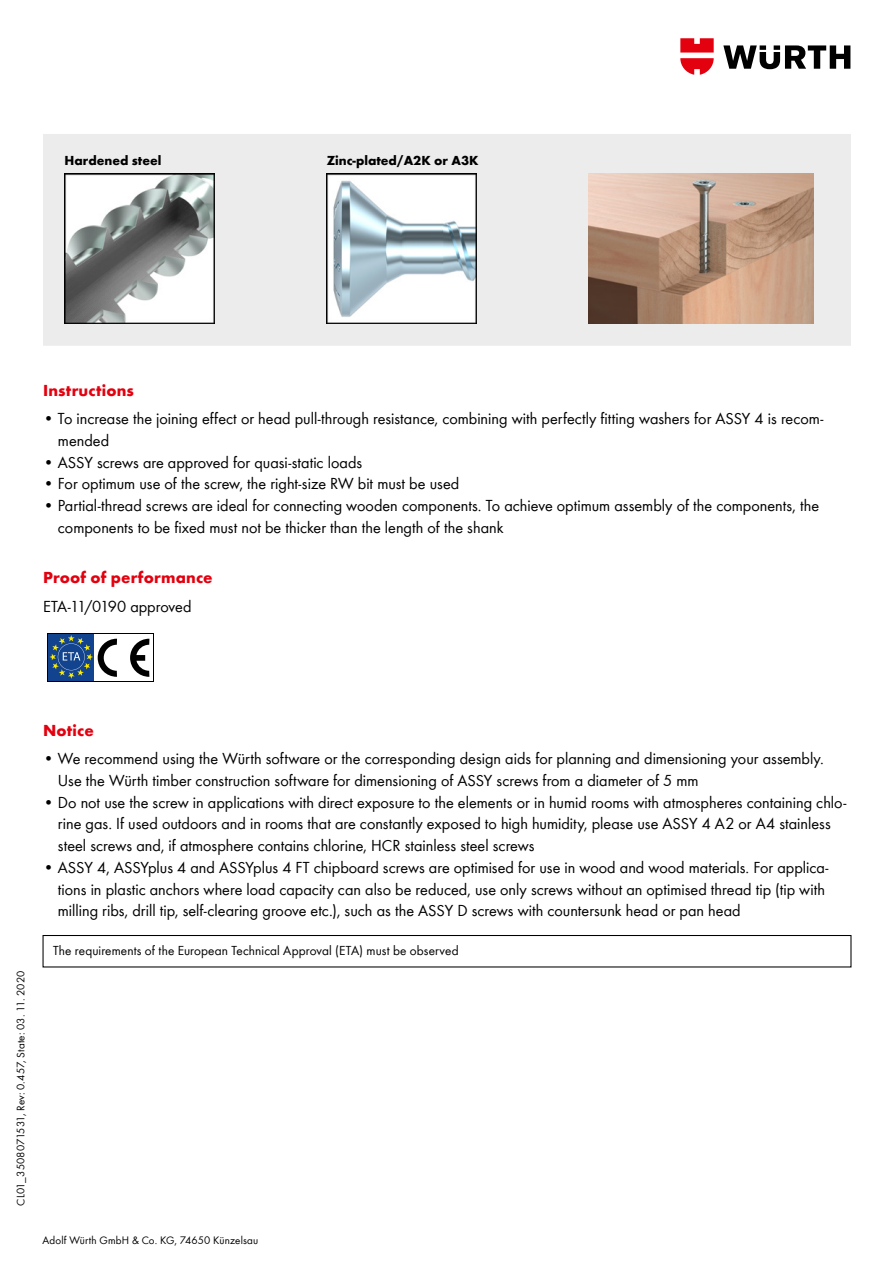
<style>
.page{position:relative;width:893px;height:1263px;background:#fff}
.page>*{position:absolute;margin:0;border:0;box-sizing:border-box;transform-origin:0 0}
.t1{font:16.5px/21.8px "Wuerth Global";color:#000}
.t2{font:700 16.5px "Wuerth Global";letter-spacing:.01em;color:#e3000f}
.t3{font:13.5px "Wuerth Global";letter-spacing:.005em;color:#000}
.t4{font:700 13.5px "Wuerth Global";color:#000}
.t5{font:11.25px "Wuerth Global";letter-spacing:.01em;color:#000}
</style>
<div class="page">
<svg style="left:723px;top:45px;width:127px;height:24px"></svg>
<svg style="left:680px;top:38px;width:34px;height:37px"></svg>
<div style="left:43px;top:134px;width:808px;height:212px;background:#ececed"></div>
<img style="left:65px;top:174px;width:150px;height:150px">
<img style="left:327px;top:174px;width:150px;height:150px">
<img style="left:589px;top:174px;width:225px;height:150px">
<svg style="left:47px;top:633px;width:107px;height:48px"></svg>
<div style="left:48px;top:634px;width:47px;height:46px;background:#12438e"></div>
<div style="left:95px;top:634px;width:58px;height:46px;background:#fff"></div>
<svg style="left:49px;top:635px;width:68px;height:44px"></svg>
<svg style="left:130px;top:639px;width:19px;height:38px"></svg>
<div style="left:43px;top:935px;width:808px;height:32px;border:1px solid #000"></div>
<p class="t4" style="left:65px;top:153px;width:98px">Hardened steel</p>
<p class="t4" style="left:327px;top:153px;width:153px">Zinc-plated/A2K or A3K</p>
<p class="t2" style="left:43px;top:380px;width:92px">Instructions</p>
<p class="t1" style="left:58px;top:408px;width:767px;text-indent:-15px">• To increase the joining effect or head pull-through resistance, combining with perfectly fitting washers for ASSY 4 is recom&shy;mended</p>
<p class="t1" style="left:43px;top:451px;width:321px">• ASSY screws are approved for quasi-static loads</p>
<p class="t1" style="left:43px;top:473px;width:418px">• For optimum use of the screw, the right-size RW bit must be used</p>
<p class="t1" style="left:58px;top:495px;width:763px;text-indent:-15px">• Partial-thread screws are ideal for connecting wooden components. To achieve optimum assembly of the components, the components to be fixed must not be thicker than the length of the shank</p>
<p class="t2" style="left:43px;top:568px;width:171px">Proof of performance</p>
<p class="t1" style="left:43px;top:595px;width:150px">ETA-11/0190 approved</p>
<p class="t5" style="left:14px;top:1205px;width:236px;rotate:-90deg">CL01_3508071531, Rev: 0.457, State: 03. 11. 2020</p>
<p class="t2" style="left:43px;top:720px;width:52px">Notice</p>
<p class="t1" style="left:58px;top:748px;width:767px;text-indent:-15px">• We recommend using the Würth software or the corresponding design aids for planning and dimensioning your assembly.<br>Use the Würth timber construction software for dimensioning of ASSY screws from a diameter of 5 mm</p>
<p class="t1" style="left:58px;top:791px;width:790px;text-indent:-15px">• Do not use the screw in applications with direct exposure to the elements or in humid rooms with atmospheres containing chlo&shy;rine gas. If used outdoors and in rooms that are constantly exposed to high humidity, please use ASSY 4 A2 or A4 stainless steel screws and, if atmosphere contains chlorine, HCR stainless steel screws</p>
<p class="t1" style="left:58px;top:856px;width:772px;text-indent:-15px">• ASSY 4, ASSYplus 4 and ASSYplus 4 FT chipboard screws are optimised for use in wood and wood materials. For applica&shy;tions in plastic anchors where load capacity can also be reduced, use only screws without an optimised thread tip (tip with milling ribs, drill tip, self-clearing groove etc.), such as the ASSY D screws with countersunk head or pan head</p>
<p class="t3" style="left:53px;top:943px;width:407px">The requirements of the European Technical Approval (ETA) must be observed</p>
<p class="t5" style="left:43px;top:1233px;width:217px">Adolf Würth GmbH &amp; Co. KG, 74650 Künzelsau</p>
</div>
